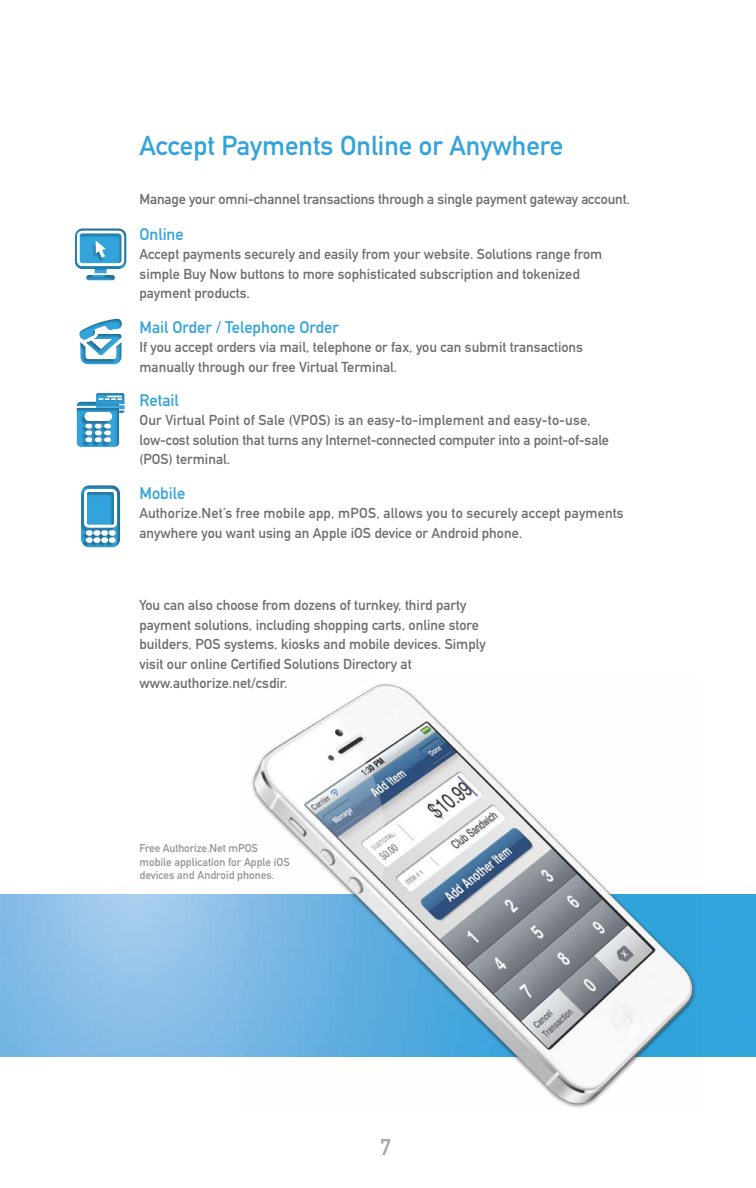
<style>
.page{position:relative;width:756px;height:1188px;background:#fff}
.page>*{position:absolute;margin:0;border:0;box-sizing:border-box;transform-origin:0 0}
.t1{font:27px "DIN Mittelschrift";color:#33a3dc}
.t2{font:22.5px "DIN Mittelschrift";color:#a7a9ac}
.t3{font:16.5px "DIN Mittelschrift";color:#33a3dc}
.t4{font:14.25px/19.5px "DIN Mittelschrift";color:#6d6e71}
.t5{font:11.25px/13.5px "DIN Mittelschrift";color:#939598}
</style>
<div class="page">
<img style="left:0;top:895px;width:756px;height:162px">
<div style="left:49px;top:206px;width:101px;height:76px;background:#000;opacity:.31"></div>
<div style="left:55px;top:461px;width:90px;height:87px;background:#000;opacity:.31"></div>
<div style="left:53px;top:297px;width:93px;height:70px;background:#000;opacity:.31"></div>
<svg style="left:77px;top:393px;width:48px;height:54px"></svg>
<img style="left:243px;top:683px;width:459px;height:425px">
<h1 class="t1" style="left:140px;top:130px;width:425px">Accept Payments Online or Anywhere</h1>
<p class="t4" style="left:140px;top:189px;width:492px">Manage your omni-channel transactions through a single payment gateway account.</p>
<p class="t3" style="left:140px;top:224px;width:46px">Online</p>
<p class="t4" style="left:140px;top:245px;width:464px">Accept payments securely and easily from your website. Solutions range from simple Buy Now buttons to more sophisticated subscription and tokenized payment products.</p>
<p class="t3" style="left:140px;top:317px;width:201px">Mail Order / Telephone Order</p>
<p class="t4" style="left:140px;top:337px;width:445px">If you accept orders via mail, telephone or fax, you can submit transactions manually through our free Virtual Terminal.</p>
<p class="t3" style="left:140px;top:390px;width:41px">Retail</p>
<p class="t4" style="left:140px;top:411px;width:471px">Our Virtual Point of Sale (VPOS) is an easy-to-implement and easy-to-use, low-cost solution that turns any Internet-connected computer into a point-of-sale (POS) terminal.</p>
<p class="t3" style="left:140px;top:483px;width:47px">Mobile</p>
<p class="t4" style="left:140px;top:503px;width:486px">Authorize.Net’s free mobile app, mPOS, allows you to securely accept payments anywhere you want using an Apple iOS device or Android phone.</p>
<p class="t4" style="left:140px;top:595px;width:348px">You can also choose from dozens of turnkey, third party payment solutions, including shopping carts, online store builders, POS systems, kiosks and mobile devices. Simply visit our online Certified Solutions Directory at www.authorize.net/csdir.</p>
<p class="t5" style="left:140px;top:842px;width:152px">Free Authorize.Net mPOS mobile application for Apple iOS devices and Android phones.</p>
<h2 class="t2" style="left:380px;top:1134px;width:12px">7</h2>
</div>
